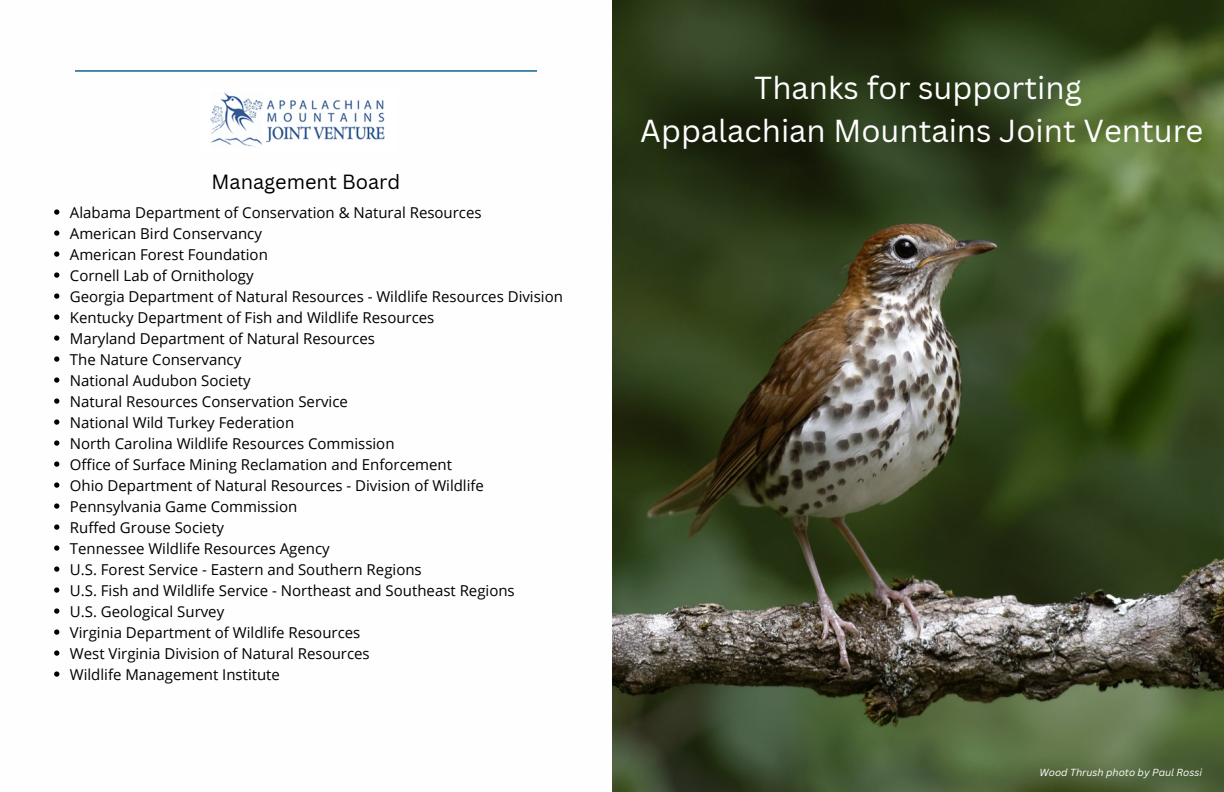
<style>
.page{position:relative;width:1224px;height:792px;background:#fff}
.page>*{position:absolute;margin:0;border:0;box-sizing:border-box;transform-origin:0 0}
.t1{font:31px "Canva Sans";color:#fefefe}
.t2{font:20px "Canva Sans";color:#000}
.t3{font:15px "Open Sans";color:#000}
.t4{font:italic 10px "Canva Sans";color:#fefefe}
</style>
<div class="page">
<hr style="left:75px;top:70px;width:462px;height:2px;background:#0d6494">
<img style="left:210px;top:92px;width:175px;height:55px">
<img style="left:612px;top:0;width:612px;height:792px">
<svg style="left:54px;top:209px;width:5px;height:6px"></svg>
<svg style="left:54px;top:230px;width:5px;height:6px"></svg>
<svg style="left:54px;top:251px;width:5px;height:6px"></svg>
<svg style="left:54px;top:272px;width:5px;height:6px"></svg>
<svg style="left:54px;top:293px;width:5px;height:6px"></svg>
<svg style="left:54px;top:314px;width:5px;height:6px"></svg>
<svg style="left:54px;top:335px;width:5px;height:6px"></svg>
<svg style="left:54px;top:356px;width:5px;height:6px"></svg>
<svg style="left:54px;top:377px;width:5px;height:6px"></svg>
<svg style="left:54px;top:398px;width:5px;height:6px"></svg>
<svg style="left:54px;top:419px;width:5px;height:6px"></svg>
<svg style="left:54px;top:440px;width:5px;height:6px"></svg>
<svg style="left:54px;top:461px;width:5px;height:6px"></svg>
<svg style="left:54px;top:482px;width:5px;height:6px"></svg>
<svg style="left:54px;top:503px;width:5px;height:6px"></svg>
<svg style="left:54px;top:524px;width:5px;height:6px"></svg>
<svg style="left:54px;top:545px;width:5px;height:6px"></svg>
<svg style="left:54px;top:566px;width:5px;height:6px"></svg>
<svg style="left:54px;top:587px;width:5px;height:6px"></svg>
<svg style="left:54px;top:608px;width:5px;height:6px"></svg>
<svg style="left:54px;top:629px;width:5px;height:6px"></svg>
<svg style="left:54px;top:650px;width:5px;height:6px"></svg>
<svg style="left:54px;top:671px;width:5px;height:6px"></svg>
<p class="t2" style="left:211px;top:168px;width:190px">Management Board</p>
<p class="t3" style="left:70px;top:202px;width:413px">Alabama Department of Conservation &amp; Natural Resources</p>
<p class="t3" style="left:70px;top:223px;width:194px">American Bird Conservancy</p>
<p class="t3" style="left:70px;top:244px;width:200px">American Forest Foundation</p>
<p class="t3" style="left:70px;top:265px;width:185px">Cornell Lab of Ornithology</p>
<p class="t3" style="left:70px;top:286px;width:495px">Georgia Department of Natural Resources - Wildlife Resources Division</p>
<p class="t3" style="left:70px;top:307px;width:366px">Kentucky Department of Fish and Wildlife Resources</p>
<p class="t3" style="left:70px;top:328px;width:307px">Maryland Department of Natural Resources</p>
<p class="t3" style="left:70px;top:349px;width:173px">The Nature Conservancy</p>
<p class="t3" style="left:70px;top:370px;width:182px">National Audubon Society</p>
<p class="t3" style="left:70px;top:391px;width:280px">Natural Resources Conservation Service</p>
<p class="t3" style="left:70px;top:412px;width:226px">National Wild Turkey Federation</p>
<p class="t3" style="left:70px;top:433px;width:326px">North Carolina Wildlife Resources Commission</p>
<p class="t3" style="left:70px;top:454px;width:384px">Office of Surface Mining Reclamation and Enforcement</p>
<p class="t3" style="left:70px;top:475px;width:416px">Ohio Department of Natural Resources - Division of Wildlife</p>
<p class="t3" style="left:70px;top:496px;width:229px">Pennsylvania Game Commission</p>
<p class="t3" style="left:70px;top:517px;width:156px">Ruffed Grouse Society</p>
<p class="t3" style="left:70px;top:538px;width:261px">Tennessee Wildlife Resources Agency</p>
<p class="t3" style="left:70px;top:559px;width:353px">U.S. Forest Service - Eastern and Southern Regions</p>
<p class="t3" style="left:70px;top:580px;width:446px">U.S. Fish and Wildlife Service - Northeast and Southeast Regions</p>
<p class="t3" style="left:70px;top:601px;width:156px">U.S. Geological Survey</p>
<p class="t3" style="left:70px;top:622px;width:292px">Virginia Department of Wildlife Resources</p>
<p class="t3" style="left:70px;top:643px;width:301px">West Virginia Division of Natural Resources</p>
<p class="t3" style="left:70px;top:664px;width:212px">Wildlife Management Institute</p>
<p class="t1" style="left:754px;top:66px;width:329px">Thanks for supporting</p>
<p class="t1" style="left:640px;top:109px;width:565px">Appalachian Mountains Joint Venture</p>
<p class="t4" style="left:1040px;top:766px;width:164px">Wood Thrush photo by Paul Rossi</p>
</div>
